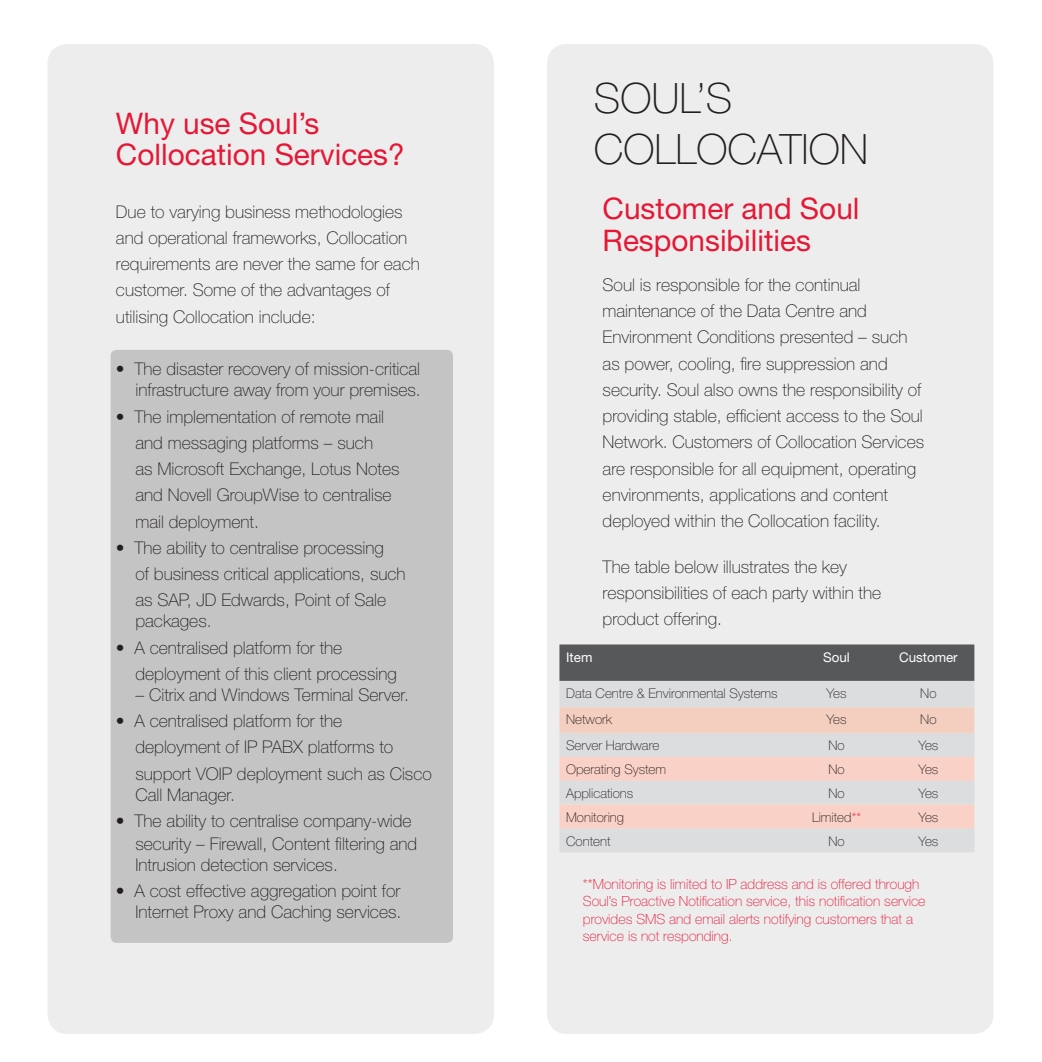
<style>
.page{position:relative;width:1042px;height:1062px;background:#fff}
.page>*{position:absolute;margin:0;border:0;box-sizing:border-box;transform-origin:0 0}
.t1{font:100 41.82px "Helvetica Neue";color:#231f20}
.bodytext{font:29.75px/31.5px "Helvetica Neue";color:#e51836}
.bodytext-2{font:100 17.5px/26.2px "Helvetica Neue";color:#231f20}
.bodytext-3{font:100 14px/17.5px "Helvetica Neue";color:#e51836}
.t2{font:100 13.3px "Helvetica Neue";color:#231f20}
.t3{font:13.3px "Helvetica Neue";color:#fff}
.s1{color:#e51836}
</style>
<div class="page">
<div style="left:547px;top:44px;width:446px;height:990px;background:#ededed;border-radius:20px"></div>
<div style="left:47px;top:44px;width:447px;height:990px;background:#ededed;border-radius:20px"></div>
<div style="left:559px;top:644px;width:415px;height:37px;background:#57585a"></div>
<div style="left:559px;top:681px;width:415px;height:171px;background:#dcdddf"></div>
<div style="left:559px;top:707px;width:415px;height:26px;background:#f4cfc0"></div>
<svg style="left:559px;top:757px;width:415px;height:71px"></svg>
<div style="left:111px;top:350px;width:342px;height:593px;background:#c5c4c4;border-radius:6px"></div>
<p class="t1" style="left:594px;top:74px;width:140px">SOUL’S</p>
<p class="t1" style="left:594px;top:126px;width:276px">COLLOCATION</p>
<p class="bodytext" style="left:116px;top:107px;width:290px">Why use Soul’s<br>Collocation Services?</p>
<p class="bodytext-2" style="left:116px;top:198px;width:305px">Due to varying business methodologies and operational frameworks, Collocation requirements are never the same for each customer. Some of the advantages of utilising Collocation include:</p>
<p class="bodytext-2" style="left:116px;top:358px;width:306px;line-height:21px;text-align:right">• The disaster recovery of mission-critical infrastructure away from your premises.</p>
<p class="bodytext-2" style="left:135px;top:403px;width:266px;text-indent:-19px">• The implementation of remote mail and messaging platforms – such<br>as Microsoft Exchange, Lotus Notes and Novell GroupWise to centralise mail deployment.</p>
<p class="bodytext-2" style="left:135px;top:534px;width:272px;text-indent:-19px">• The ability to centralise processing<br>of business critical applications, such as SAP, JD Edwards, Point of Sale</p>
<p class="bodytext-2" style="left:135px;top:608px;width:78px">packages.</p>
<p class="bodytext-2" style="left:135px;top:634px;width:263px;text-indent:-19px">• A centralised platform for the deployment of this client processing</p>
<p class="bodytext-2" style="left:135px;top:681px;width:275px">– Citrix and Windows Terminal Server.</p>
<p class="bodytext-2" style="left:135px;top:707px;width:298px;text-indent:-19px">• A centralised platform for the deployment of IP PABX platforms to support VOIP deployment such as Cisco</p>
<p class="bodytext-2" style="left:135px;top:781px;width:101px">Call Manager.</p>
<p class="bodytext-2" style="left:135px;top:809px;width:283px;line-height:22.8px;text-indent:-19px">• The ability to centralise company-wide security – Firewall, Content filtering and</p>
<p class="bodytext-2" style="left:135px;top:851px;width:204px">Intrusion detection services.</p>
<p class="bodytext-2" style="left:116px;top:880px;width:287px;line-height:21px;text-align:right">• A cost effective aggregation point for<br>Internet Proxy and Caching services.</p>
<p class="bodytext-3" style="left:583px;top:875px;width:344px">**Monitoring is limited to IP address and is offered through Soul’s Proactive Notification service, this notification service provides SMS and email alerts notifying customers that a service is not responding.</p>
<p class="bodytext" style="left:602px;top:192px;width:258px">Customer and Soul<br>Responsibilities</p>
<p class="bodytext-2" style="left:602px;top:271px;width:323px">Soul is responsible for the continual maintenance of the Data Centre and Environment Conditions presented – such as power, cooling, fire suppression and security. Soul also owns the responsibility of providing stable, efficient access to the Soul Network. Customers of Collocation Services are responsible for all equipment, operating environments, applications and content deployed within the Collocation facility.</p>
<p class="bodytext-2" style="left:602px;top:553px;width:280px">The table below illustrates the key responsibilities of each party within the product offering.</p>
<p class="t3" style="left:566px;top:649px;width:28px">Item</p>
<p class="t3" style="left:823px;top:649px;width:28px">Soul</p>
<p class="t3" style="left:899px;top:649px;width:60px">Customer</p>
<p class="t2" style="left:566px;top:686px;width:213px">Data Centre &amp; Environmental Systems</p>
<p class="t2" style="left:826px;top:686px;width:22px">Yes</p>
<p class="t2" style="left:920px;top:686px;width:18px">No</p>
<p class="t2" style="left:566px;top:712px;width:47px">Network</p>
<p class="t2" style="left:826px;top:712px;width:22px">Yes</p>
<p class="t2" style="left:920px;top:712px;width:18px">No</p>
<p class="t2" style="left:566px;top:737px;width:95px">Server Hardware</p>
<p class="t2" style="left:828px;top:737px;width:18px">No</p>
<p class="t2" style="left:918px;top:737px;width:22px">Yes</p>
<p class="t2" style="left:566px;top:761px;width:102px">Operating System</p>
<p class="t2" style="left:828px;top:761px;width:18px">No</p>
<p class="t2" style="left:918px;top:761px;width:22px">Yes</p>
<p class="t2" style="left:566px;top:785px;width:69px">Applications</p>
<p class="t2" style="left:828px;top:785px;width:18px">No</p>
<p class="t2" style="left:918px;top:785px;width:22px">Yes</p>
<p class="t2" style="left:566px;top:809px;width:59px">Monitoring</p>
<p class="t2" style="left:812px;top:809px;width:51px">Limited<span class="s1">**</span></p>
<p class="t2" style="left:918px;top:809px;width:22px">Yes</p>
<p class="t2" style="left:566px;top:833px;width:46px">Content</p>
<p class="t2" style="left:828px;top:833px;width:18px">No</p>
<p class="t2" style="left:918px;top:833px;width:22px">Yes</p>
</div>
